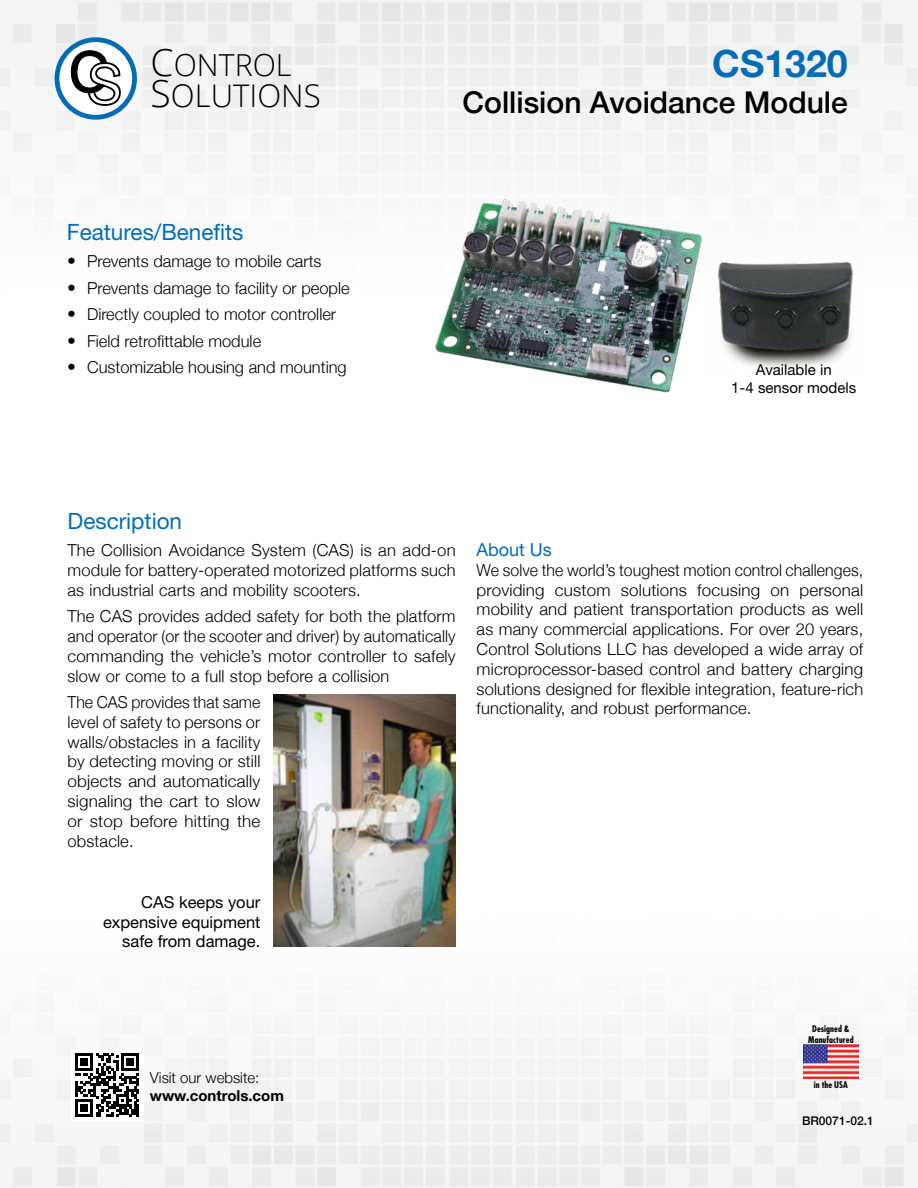
<style>
.page{position:relative;width:918px;height:1188px;background:#fff}
.page>*{position:absolute;margin:0;border:0;box-sizing:border-box;transform-origin:0 0}
.t1{font:700 37.5px "Helvetica Neue";color:#036cb6}
.t2{font:300 31.2px "Open Sans";color:#000}
.t3{font:300 30.3px "Open Sans";color:#000}
.t4{font:500 30px "Helvetica Neue";color:#000}
.t5{font:22.5px "Helvetica Neue";color:#036cb6}
.t6{font:18px "Helvetica Neue";color:#036cb6}
.t7{font:300 16.5px/19.8px "Helvetica Neue";letter-spacing:.01em;color:#000;text-align:justify;scale:.96 1}
.t8{font:300 16.5px/19.8px "Helvetica Neue";letter-spacing:.01em;color:#000;text-align:justify}
.t9{font:16.5px/19.8px "Helvetica Neue";color:#000;text-align:right}
.t10{font:15px/18px "Helvetica Neue";color:#000;text-align:center}
.t11{font:300 15px "Helvetica Neue";color:#000}
.t12{font:700 15px "Helvetica Neue";color:#000}
.t13{font:500 12px "Helvetica Neue";color:#000}
.t14{font:700 condensed 9px/10.8px "Futura";letter-spacing:.01em;color:#000;text-align:center}
.s1{font-size:37.2px}
.s2{font-family:"Futura";font-weight:400}
</style>
<div class="page">
<img style="left:0;top:820px;width:918px;height:368px">
<svg style="left:53px;top:28px;width:87px;height:93px"></svg>
<img style="left:803px;top:1045px;width:55px;height:33px">
<img style="left:274px;top:694px;width:182px;height:252px">
<img style="left:428px;top:192px;width:282px;height:201px">
<img style="left:705px;top:252px;width:160px;height:119px">
<div style="left:71px;top:1049px;width:73px;height:73px;background:#fff"></div>
<svg style="left:75px;top:1053px;width:64px;height:64px"></svg>
<h3 class="t3" style="left:151px;top:45px;width:142px"><span class="s1">C</span>ONTROL</h3>
<h2 class="t2" style="left:151px;top:75px;width:231px"><span class="s1">S</span>OLUTIONS LLC</h2>
<h3 class="t5" style="left:67px;top:219px;width:178px">Features/Benefits</h3>
<p class="t8" style="left:67px;top:250px;width:256px"><span class="s2">•</span> Prevents damage to mobile carts</p>
<p class="t8" style="left:67px;top:277px;width:284px"><span class="s2">•</span> Prevents damage to facility or people</p>
<p class="t8" style="left:67px;top:303px;width:271px"><span class="s2">•</span> Directly coupled to motor controller</p>
<p class="t8" style="left:67px;top:330px;width:196px"><span class="s2">•</span> Field retrofittable module</p>
<p class="t8" style="left:67px;top:357px;width:281px"><span class="s2">•</span> Customizable housing and mounting</p>
<h1 class="t1" style="left:712px;top:34px;width:137px">CS1320</h1>
<h3 class="t4" style="left:463px;top:78px;width:387px">Collision Avoidance Module</h3>
<p class="t10" style="left:731px;top:360px;width:127px">Available in<br>1-4 sensor models</p>
<h3 class="t5" style="left:68px;top:507px;width:116px">Description</h3>
<p class="t8" style="left:68px;top:539px;width:390px">The Collision Avoidance System (CAS) is an add-on module for battery-operated motorized platforms such as industrial carts and mobility scooters.</p>
<p class="t8" style="left:68px;top:605px;width:390px">The CAS provides added safety for both the platform and operator (or the scooter and driver) by automatically commanding the vehicle’s motor controller to safely slow or come to a full stop before a collision</p>
<p class="t7" style="left:68px;top:691px;width:202px">The CAS provides that same level of safety to persons or walls/obstacles in a facility by detecting moving or still objects and automatically signaling the cart to slow or stop before hitting the obstacle.</p>
<p class="t9" style="left:103px;top:892px;width:159px">CAS keeps your expensive equipment safe from damage.</p>
<p class="t6" style="left:477px;top:539px;width:77px">About Us</p>
<p class="t7" style="left:477px;top:559px;width:404px">We solve the world’s toughest motion control challenges, providing custom solutions focusing on personal mobility and patient transportation products as well as many commercial applications. For over 20 years, Control Solutions LLC has developed a wide array of microprocessor-based control and battery charging solutions designed for flexible integration, feature-rich functionality, and robust performance.</p>
<p class="t11" style="left:150px;top:1066px;width:111px">Visit our website:</p>
<p class="t12" style="left:150px;top:1084px;width:136px">www.controls.com</p>
<p class="t14" style="left:808px;top:1023px;width:47px">Designed &amp;<br>Manufactured</p>
<p class="t14" style="left:814px;top:1079px;width:36px">in the USA</p>
<p class="t13" style="left:802px;top:1111px;width:73px">BR0071-02.1</p>
</div>
